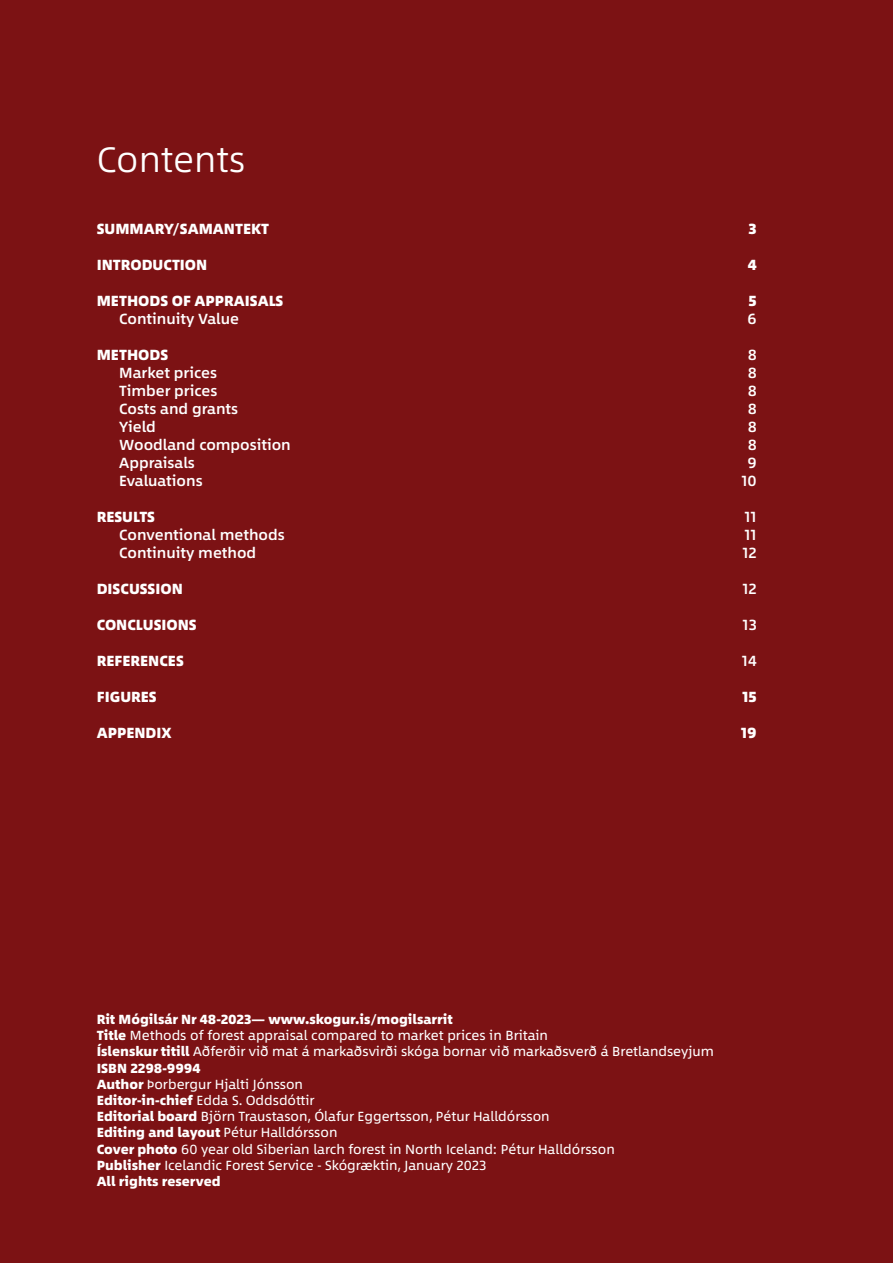
<style>
.page{position:relative;width:893px;height:1263px;background:#fff}
.page>*{position:absolute;margin:0;border:0;box-sizing:border-box;transform-origin:0 0}
.Fyrirsögn_efnisyfirl{font:300 36px "Between 1";color:#fff}
.Kaflaheiti_í_efnisyf{font:500 15px "Between 1";color:#fff}
.Kaflaheiti_í_efnisyf-2{font:800 15px "Between 1";color:#fff}
.Haus_á_saurblaði{font:13.5px "Between 1";color:#fff}
.Haus_á_saurblaði-2{font:800 13.5px "Between 1";color:#fff}
.s1{font-weight:800}
.s2{font-weight:400}
</style>
<div class="page">
<div style="left:0;top:0;width:892px;height:1263px;background:#7c1214"></div>
<p class="Fyrirsögn_efnisyfirl" style="left:97px;top:138px;width:150px">Contents</p>
<p class="Kaflaheiti_í_efnisyf-2" style="left:97px;top:219px;width:174px">SUMMARY/SAMANTEKT</p>
<p class="Kaflaheiti_í_efnisyf-2" style="left:749px;top:219px;width:10px">3</p>
<p class="Kaflaheiti_í_efnisyf-2" style="left:97px;top:255px;width:112px">INTRODUCTION</p>
<p class="Kaflaheiti_í_efnisyf-2" style="left:748px;top:255px;width:11px">4</p>
<p class="Kaflaheiti_í_efnisyf-2" style="left:97px;top:291px;width:188px">METHODS OF APPRAISALS</p>
<p class="Kaflaheiti_í_efnisyf-2" style="left:749px;top:291px;width:10px">5</p>
<p class="Kaflaheiti_í_efnisyf" style="left:119px;top:309px;width:121px">Continuity Value</p>
<p class="Kaflaheiti_í_efnisyf" style="left:748px;top:309px;width:11px">6</p>
<p class="Kaflaheiti_í_efnisyf-2" style="left:97px;top:345px;width:73px">METHODS</p>
<p class="Kaflaheiti_í_efnisyf" style="left:748px;top:345px;width:11px">8</p>
<p class="Kaflaheiti_í_efnisyf" style="left:119px;top:363px;width:99px">Market prices</p>
<p class="Kaflaheiti_í_efnisyf" style="left:748px;top:363px;width:11px">8</p>
<p class="Kaflaheiti_í_efnisyf" style="left:119px;top:381px;width:100px">Timber prices</p>
<p class="Kaflaheiti_í_efnisyf" style="left:748px;top:381px;width:11px">8</p>
<p class="Kaflaheiti_í_efnisyf" style="left:119px;top:399px;width:120px">Costs and grants</p>
<p class="Kaflaheiti_í_efnisyf" style="left:748px;top:399px;width:11px">8</p>
<p class="Kaflaheiti_í_efnisyf" style="left:119px;top:417px;width:38px">Yield</p>
<p class="Kaflaheiti_í_efnisyf" style="left:748px;top:417px;width:11px">8</p>
<p class="Kaflaheiti_í_efnisyf" style="left:119px;top:435px;width:173px">Woodland composition</p>
<p class="Kaflaheiti_í_efnisyf" style="left:748px;top:435px;width:11px">8</p>
<p class="Kaflaheiti_í_efnisyf" style="left:119px;top:453px;width:77px">Appraisals</p>
<p class="Kaflaheiti_í_efnisyf" style="left:748px;top:453px;width:11px">9</p>
<p class="Kaflaheiti_í_efnisyf" style="left:119px;top:471px;width:85px">Evaluations</p>
<p class="Kaflaheiti_í_efnisyf" style="left:741px;top:471px;width:17px">10</p>
<p class="Kaflaheiti_í_efnisyf-2" style="left:97px;top:507px;width:60px">RESULTS</p>
<p class="Kaflaheiti_í_efnisyf" style="left:744px;top:507px;width:14px">11</p>
<p class="Kaflaheiti_í_efnisyf" style="left:119px;top:525px;width:167px">Conventional methods</p>
<p class="Kaflaheiti_í_efnisyf" style="left:744px;top:525px;width:14px">11</p>
<p class="Kaflaheiti_í_efnisyf" style="left:119px;top:543px;width:139px">Continuity method</p>
<p class="Kaflaheiti_í_efnisyf" style="left:742px;top:543px;width:16px">12</p>
<p class="Kaflaheiti_í_efnisyf-2" style="left:97px;top:579px;width:88px">DISCUSSION</p>
<p class="Kaflaheiti_í_efnisyf" style="left:742px;top:579px;width:16px">12</p>
<p class="Kaflaheiti_í_efnisyf-2" style="left:97px;top:615px;width:101px">CONCLUSIONS</p>
<p class="Kaflaheiti_í_efnisyf" style="left:742px;top:615px;width:16px">13</p>
<p class="Kaflaheiti_í_efnisyf-2" style="left:97px;top:651px;width:89px">REFERENCES</p>
<p class="Kaflaheiti_í_efnisyf" style="left:742px;top:651px;width:16px">14</p>
<p class="Kaflaheiti_í_efnisyf-2" style="left:97px;top:687px;width:61px">FIGURES</p>
<p class="Kaflaheiti_í_efnisyf-2" style="left:742px;top:687px;width:16px">15</p>
<p class="Kaflaheiti_í_efnisyf-2" style="left:97px;top:723px;width:76px">APPENDIX</p>
<p class="Kaflaheiti_í_efnisyf-2" style="left:741px;top:723px;width:17px">19</p>
<p class="Haus_á_saurblaði-2" style="left:97px;top:1011px;width:357px">Rit Mógilsár Nr 48-2023— www.skogur.is/mogilsarrit</p>
<p class="Haus_á_saurblaði" style="left:97px;top:1027px;width:453px"><span class="s1">Title</span> Methods of forest appraisal compared to market prices in Britain</p>
<p class="Haus_á_saurblaði" style="left:97px;top:1043px;width:619px"><span class="s1">Íslenskur titill</span> Aðferðir við mat á markaðsvirði skóga bornar við markaðsverð á Bretlandseyjum</p>
<p class="Haus_á_saurblaði-2" style="left:97px;top:1059px;width:105px">ISBN 2298-9994</p>
<p class="Haus_á_saurblaði" style="left:97px;top:1076px;width:208px"><span class="s1">Author</span> Þorbergur Hjalti Jónsson</p>
<p class="Haus_á_saurblaði" style="left:97px;top:1092px;width:219px"><span class="s1">Editor-in-chief</span> Edda S. Oddsdóttir</p>
<p class="Haus_á_saurblaði" style="left:97px;top:1108px;width:454px"><span class="s1">Editorial board</span> Björn Traustason, Ólafur Eggertsson, Pétur Halldórsson</p>
<p class="Haus_á_saurblaði-2" style="left:97px;top:1124px;width:242px">Editing and layout <span class="s2">Pétur Halldórsson</span></p>
<p class="Haus_á_saurblaði" style="left:97px;top:1140px;width:519px"><span class="s1">Cover photo</span> 60 year old Siberian larch forest in North Iceland: Pétur Halldórsson</p>
<p class="Haus_á_saurblaði" style="left:97px;top:1157px;width:391px"><span class="s1">Publisher</span> Icelandic Forest Service - Skógræktin, January 2023</p>
<p class="Haus_á_saurblaði-2" style="left:97px;top:1173px;width:125px">All rights reserved</p>
</div>
